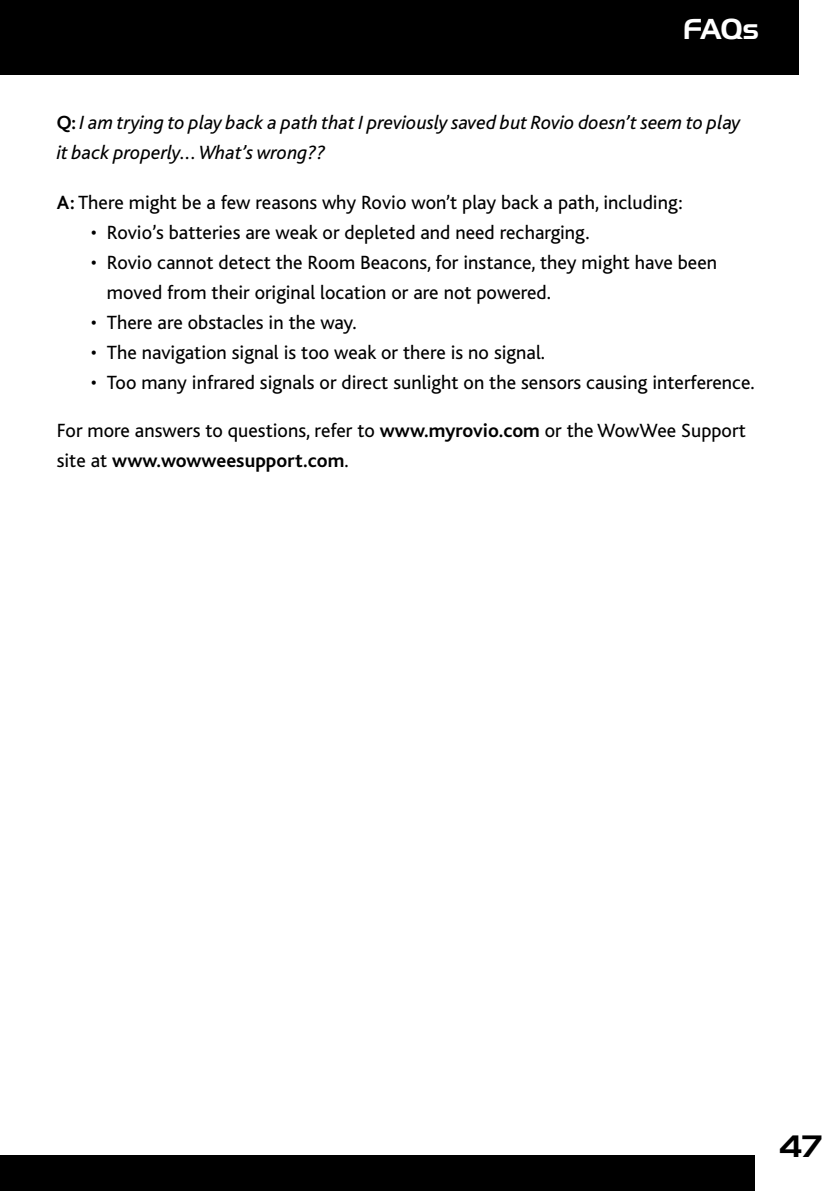
<style>
.page{position:relative;width:840px;height:1191px;background:#fff}
.page>*{position:absolute;margin:0;border:0;box-sizing:border-box;transform-origin:0 0}
.t1{font:30px "Handel Gothic BT";color:#000}
.t2{font:28px "Handel Gothic BT";color:#fff}
.t3{font:20px/30px "Bliss";color:#000}
.t4{font:italic 20px/30px "Bliss";color:#000}
.s1{font-weight:700;font-style:normal}
.s2{font-weight:700}
</style>
<div class="page">
<div style="left:0;top:1155px;width:754px;height:36px;background:#000"></div>
<div style="left:0;top:0;width:797px;height:74px;background:#000"></div>
<h2 class="t2" style="left:682px;top:12px;width:78px">FAQs</h2>
<p class="t4" style="left:57px;top:108px;width:684px"><span class="s1">Q:</span> I am trying to play back a path that I previously saved but Rovio doesn’t seem to play it back properly... What’s wrong??</p>
<p class="t3" style="left:57px;top:187px;width:627px"><span class="s2">A:</span> There might be a few reasons why Rovio won’t play back a path, including:</p>
<p class="t3" style="left:91px;top:217px;width:500px">• Rovio’s batteries are weak or depleted and need recharging.</p>
<p class="t3" style="left:107px;top:247px;width:611px;text-indent:-16px">• Rovio cannot detect the Room Beacons, for instance, they might have been moved from their original location or are not powered.</p>
<p class="t3" style="left:91px;top:307px;width:267px">• There are obstacles in the way.</p>
<p class="t3" style="left:91px;top:337px;width:455px">• The navigation signal is too weak or there is no signal.</p>
<p class="t3" style="left:91px;top:367px;width:665px">• Too many infrared signals or direct sunlight on the sensors causing interference.</p>
<p class="t3" style="left:57px;top:415px;width:690px">For more answers to questions, refer to <span class="s2">www.myrovio.com</span> or the WowWee Support site at <span class="s2">www.wowweesupport.com</span>.</p>
<h1 class="t1" style="left:778px;top:1128px;width:44px">47</h1>
</div>
